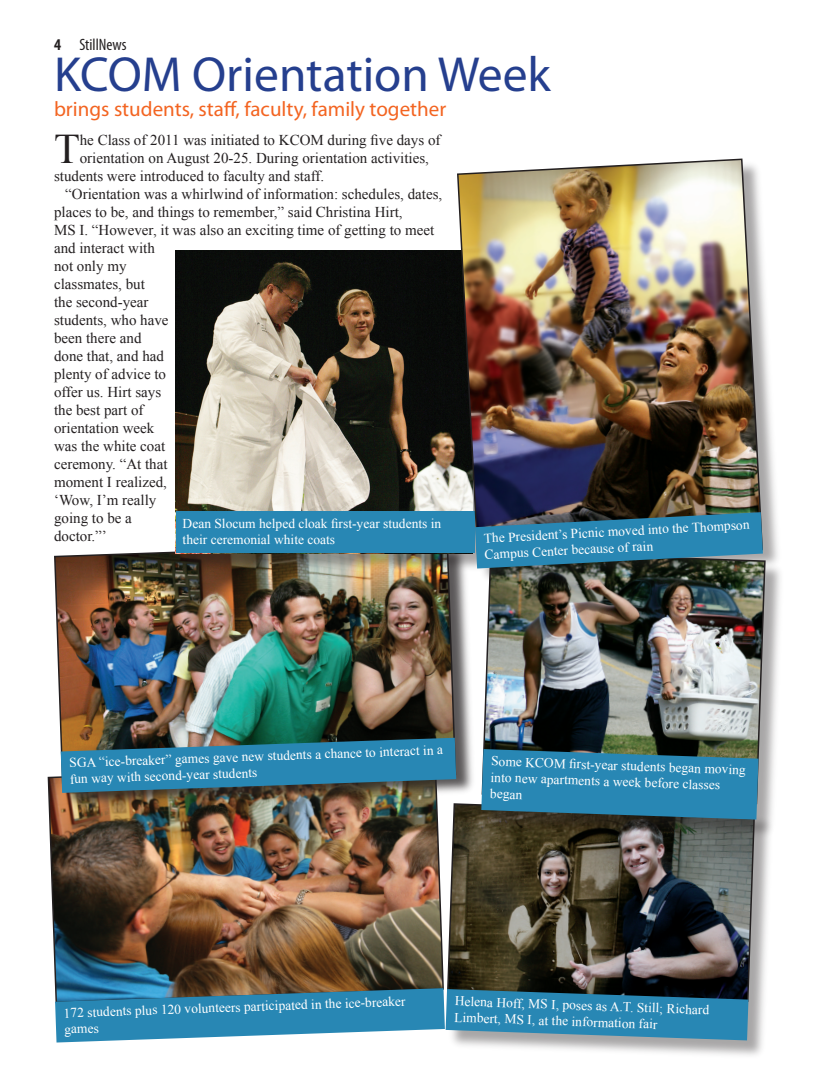
<style>
.page{position:relative;width:817px;height:1080px;background:#fff}
.page>*{position:absolute;margin:0;border:0;box-sizing:border-box;transform-origin:0 0}
.t1{font:49.5px "Myriad Pro";color:#253f8e}
.t2{font:42.15px "Times New Roman";color:#231f20}
.t3{font:21px "Myriad Pro";color:#f36421}
.t4{font:condensed 16.5px "Myriad Pro";color:#231f20}
.t5{font:15px/18px "Times New Roman";color:#231f20}
.t6{font:13.5px/16.2px "Times New Roman";color:#fff}
.s1{font-weight:700}
</style>
<div class="page">
<div style="left:447px;top:805px;width:328px;height:255px;background:#231f20;opacity:.4"></div>
<img style="left:447px;top:804px;width:309px;height:199px">
<div style="left:483px;top:552px;width:303px;height:288px;background:#231f20;opacity:.4"></div>
<img style="left:483px;top:585px;width:283px;height:220px">
<svg style="left:481px;top:749px;width:277px;height:71px;background:#2b7ca0"></svg>
<img style="left:47px;top:776px;width:397px;height:212px">
<svg style="left:55px;top:988px;width:693px;height:55px;background:#438bac"></svg>
<div style="left:55px;top:544px;width:421px;height:265px;background:#231f20;opacity:.75"></div>
<img style="left:53px;top:541px;width:404px;height:249px">
<svg style="left:61px;top:738px;width:395px;height:55px;background:#327794"></svg>
<div style="left:177px;top:252px;width:316px;height:322px;background:#231f20;opacity:.4"></div>
<img style="left:176px;top:250px;width:280px;height:262px">
<div style="left:176px;top:512px;width:299px;height:41px;background:#2887b4"></div>
<div style="left:458px;top:160px;width:324px;height:425px;background:#231f20;opacity:.4"></div>
<img style="left:456px;top:158px;width:308px;height:408px">
<svg style="left:475px;top:512px;width:288px;height:57px;background:#2e7292"></svg>
<p class="t4" style="left:54px;top:34px;width:74px"><span class="s1">4</span> StillNews</p>
<p class="t1" style="left:54px;top:48px;width:498px">KCOM Orientation Week</p>
<p class="t3" style="left:54px;top:98px;width:394px">brings students, staff, faculty, family together</p>
<p class="t2" style="left:54px;top:120px;width:27px">T</p>
<p class="t5" style="left:80px;top:131px;width:362px">he Class of 2011 was initiated to KCOM during five days of</p>
<p class="t5" style="left:80px;top:149px;width:351px">orientation on August 20-25. During orientation activities,</p>
<p class="t5" style="left:54px;top:167px;width:272px">students were introduced to faculty and staff.</p>
<p class="t5" style="left:54px;top:185px;width:390px;text-indent:11px">“Orientation was a whirlwind of information: schedules, dates, places to be, and things to remember,” said Christina Hirt,</p>
<p class="t5" style="left:54px;top:221px;width:382px">MS I. “However, it was also an exciting time of getting to meet and interact with<br>not only my<br>classmates, but<br>the second-year<br>students, who have<br>been there and<br>done that, and had<br>plenty of advice to<br>offer us. Hirt says<br>the best part of<br>orientation week<br>was the white coat<br>ceremony. “At that<br>moment I realized,<br>‘Wow, I’m really<br>going to be a<br>doctor.”’</p>
<p class="t6" style="left:183px;top:515px;width:260px">Dean Slocum helped cloak first-year students in their ceremonial white coats</p>
<p class="t6" style="left:483px;top:530px;width:267px;rotate:-3deg">The President’s Picnic moved into the Thompson<br>Campus Center because of rain</p>
<p class="t6" style="left:69px;top:755px;width:375px;rotate:-2deg">SGA “ice-breaker” games gave new students a chance to interact in a fun way with second-year students</p>
<p class="t6" style="left:491px;top:753px;width:256px;rotate:2deg">Some KCOM fi rst-year students began moving into new apartments a week before classes began</p>
<p class="t6" style="left:63px;top:1005px;width:343px;rotate:-2deg">172 students plus 120 volunteers participated in the ice-breaker games</p>
<p class="t6" style="left:455px;top:993px;width:256px;rotate:2deg">Helena Hoff, MS I, poses as A.T. Still; Richard<br>Limbert, MS I, at the information fair</p>
</div>
